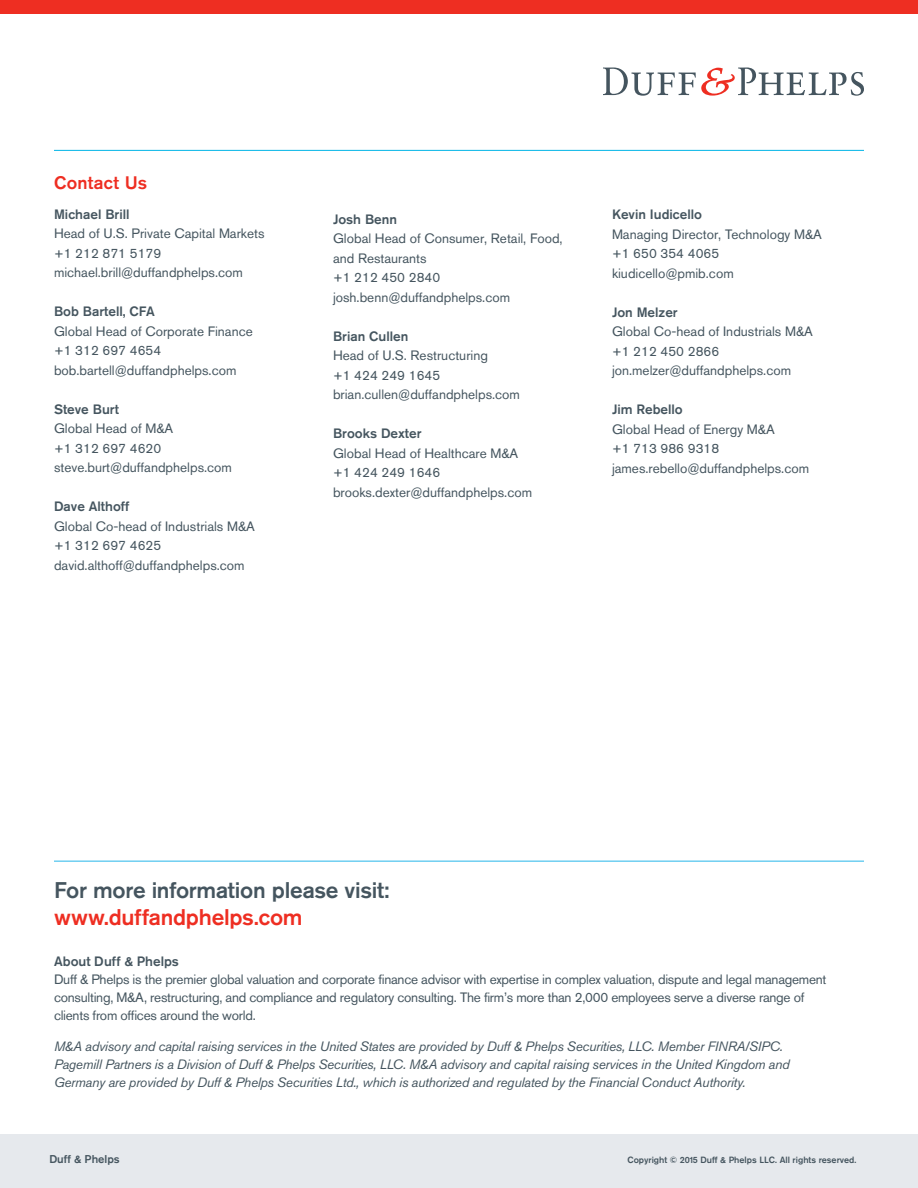
<style>
.page{position:relative;width:918px;height:1188px;background:#fff}
.page>*{position:absolute;margin:0;border:0;box-sizing:border-box;transform-origin:0 0}
.Intro{font:500 22.5px/27px "Akzidenz Grotesk BQ";letter-spacing:-.01em;color:#45555f}
.Body_Subheads{font:500 18px "Akzidenz Grotesk BQ";letter-spacing:.01em;color:#ee2e22}
.Body_Text{font:13.5px/19.5px "Akzidenz Grotesk BQ";color:#45555f}
.Body_Text-2{font:italic 13.5px/18px "Akzidenz Grotesk BQ";letter-spacing:-.02em;color:#45555f}
.Body_Text-3{font:13.5px/18px "Akzidenz Grotesk BQ";letter-spacing:-.02em;color:#45555f}
.Body_Text-4{font:500 13.5px "Akzidenz Grotesk BQ";color:#45555f}
.Body_Subheads-2{font:500 13.5px "Akzidenz Grotesk BQ";letter-spacing:.005em;color:#45555f}
.t1{font:500 11.25px "Akzidenz Grotesk BQ";color:#45555f}
.t2{font:500 9px "Akzidenz Grotesk BQ";color:#45555f}
.s1{color:#ee2e22}
</style>
<div class="page">
<hr style="left:54px;top:861px;width:810px;height:1px;background:#26b6ea">
<div style="left:0;top:0;width:918px;height:14px;background:#ee2e22"></div>
<svg style="left:603px;top:68px;width:261px;height:28px"></svg>
<hr style="left:54px;top:150px;width:810px;height:1px;background:#00b5e6">
<div style="left:0;top:1134px;width:918px;height:54px;background:#e6e9ed"></div>
<p class="Body_Subheads" style="left:54px;top:171px;width:95px">Contact Us</p>
<p class="Body_Text-4" style="left:54px;top:206px;width:77px">Michael Brill</p>
<p class="Body_Text" style="left:54px;top:224px;width:212px">Head of U.S. Private Capital Markets</p>
<p class="Body_Text" style="left:54px;top:243px;width:109px">+1 212 871 5179</p>
<p class="Body_Text" style="left:54px;top:263px;width:190px">michael.brill@duffandphelps.com</p>
<p class="Body_Text-4" style="left:54px;top:303px;width:102px">Bob Bartell, CFA</p>
<p class="Body_Text" style="left:54px;top:321px;width:200px">Global Head of Corporate Finance</p>
<p class="Body_Text" style="left:54px;top:341px;width:109px">+1 312 697 4654</p>
<p class="Body_Text" style="left:54px;top:360px;width:184px">bob.bartell@duffandphelps.com</p>
<p class="Body_Text-4" style="left:54px;top:401px;width:66px">Steve Burt</p>
<p class="Body_Text" style="left:54px;top:419px;width:121px">Global Head of M&amp;A</p>
<p class="Body_Text" style="left:54px;top:438px;width:109px">+1 312 697 4620</p>
<p class="Body_Text" style="left:54px;top:458px;width:180px">steve.burt@duffandphelps.com</p>
<p class="Body_Text-4" style="left:54px;top:498px;width:77px">Dave Althoff</p>
<p class="Body_Text" style="left:54px;top:516px;width:202px">Global Co-head of Industrials M&amp;A</p>
<p class="Body_Text" style="left:54px;top:536px;width:109px">+1 312 697 4625</p>
<p class="Body_Text" style="left:54px;top:555px;width:192px">david.althoff@duffandphelps.com</p>
<p class="Body_Text-4" style="left:333px;top:211px;width:66px">Josh Benn</p>
<p class="Body_Text" style="left:333px;top:229px;width:231px">Global Head of Consumer, Retail, Food, and Restaurants</p>
<p class="Body_Text" style="left:333px;top:268px;width:109px">+1 212 450 2840</p>
<p class="Body_Text" style="left:333px;top:287px;width:179px">josh.benn@duffandphelps.com</p>
<p class="Body_Text-4" style="left:333px;top:328px;width:77px">Brian Cullen</p>
<p class="Body_Text" style="left:333px;top:346px;width:157px">Head of U.S. Restructuring</p>
<p class="Body_Text" style="left:333px;top:365px;width:109px">+1 424 249 1645</p>
<p class="Body_Text" style="left:333px;top:385px;width:189px">brian.cullen@duffandphelps.com</p>
<p class="Body_Text-4" style="left:333px;top:425px;width:90px">Brooks Dexter</p>
<p class="Body_Text" style="left:333px;top:443px;width:187px">Global Head of Healthcare M&amp;A</p>
<p class="Body_Text" style="left:333px;top:463px;width:109px">+1 424 249 1646</p>
<p class="Body_Text" style="left:333px;top:482px;width:201px">brooks.dexter@duffandphelps.com</p>
<p class="Body_Text-4" style="left:612px;top:206px;width:92px">Kevin Iudicello</p>
<p class="Body_Text" style="left:612px;top:224px;width:212px">Managing Director, Technology M&amp;A</p>
<p class="Body_Text" style="left:612px;top:244px;width:109px">+1 650 354 4065</p>
<p class="Body_Text" style="left:612px;top:263px;width:123px">kiudicello@pmib.com</p>
<p class="Body_Text-4" style="left:612px;top:304px;width:67px">Jon Melzer</p>
<p class="Body_Text" style="left:612px;top:322px;width:202px">Global Co-head of Industrials M&amp;A</p>
<p class="Body_Text" style="left:612px;top:341px;width:109px">+1 212 450 2866</p>
<p class="Body_Text" style="left:612px;top:361px;width:181px">jon.melzer@duffandphelps.com</p>
<p class="Body_Text-4" style="left:612px;top:401px;width:72px">Jim Rebello</p>
<p class="Body_Text" style="left:612px;top:419px;width:164px">Global Head of Energy M&amp;A</p>
<p class="Body_Text" style="left:612px;top:439px;width:109px">+1 713 986 9318</p>
<p class="Body_Text" style="left:612px;top:458px;width:199px">james.rebello@duffandphelps.com</p>
<p class="Intro" style="left:54px;top:876px;width:337px">For more information please visit: <span class="s1">www.duffandphelps.com</span></p>
<p class="Body_Subheads-2" style="left:54px;top:953px;width:126px">About Duff &amp; Phelps</p>
<p class="Body_Text-3" style="left:54px;top:970px;width:774px">Duff &amp; Phelps is the premier global valuation and corporate finance advisor with expertise in complex valuation, dispute and legal management consulting, M&amp;A, restructuring, and compliance and regulatory consulting. The firm’s more than 2,000 employees serve a diverse range of clients from offices around the world.</p>
<p class="Body_Text-2" style="left:54px;top:1037px;width:737px">M&amp;A advisory and capital raising services in the United States are provided by Duff &amp; Phelps Securities, LLC. Member FINRA/SIPC.<br>Pagemill Partners is a Division of Duff &amp; Phelps Securities, LLC. M&amp;A advisory and capital raising services in the United Kingdom and<br>Germany are provided by Duff &amp; Phelps Securities Ltd., which is authorized and regulated by the Financial Conduct Authority.</p>
<p class="t1" style="left:49px;top:1152px;width:72px">Duff &amp; Phelps</p>
<p class="t2" style="left:628px;top:1154px;width:230px">Copyright © 2015 Duff &amp; Phelps LLC. All rights reserved.</p>
</div>
